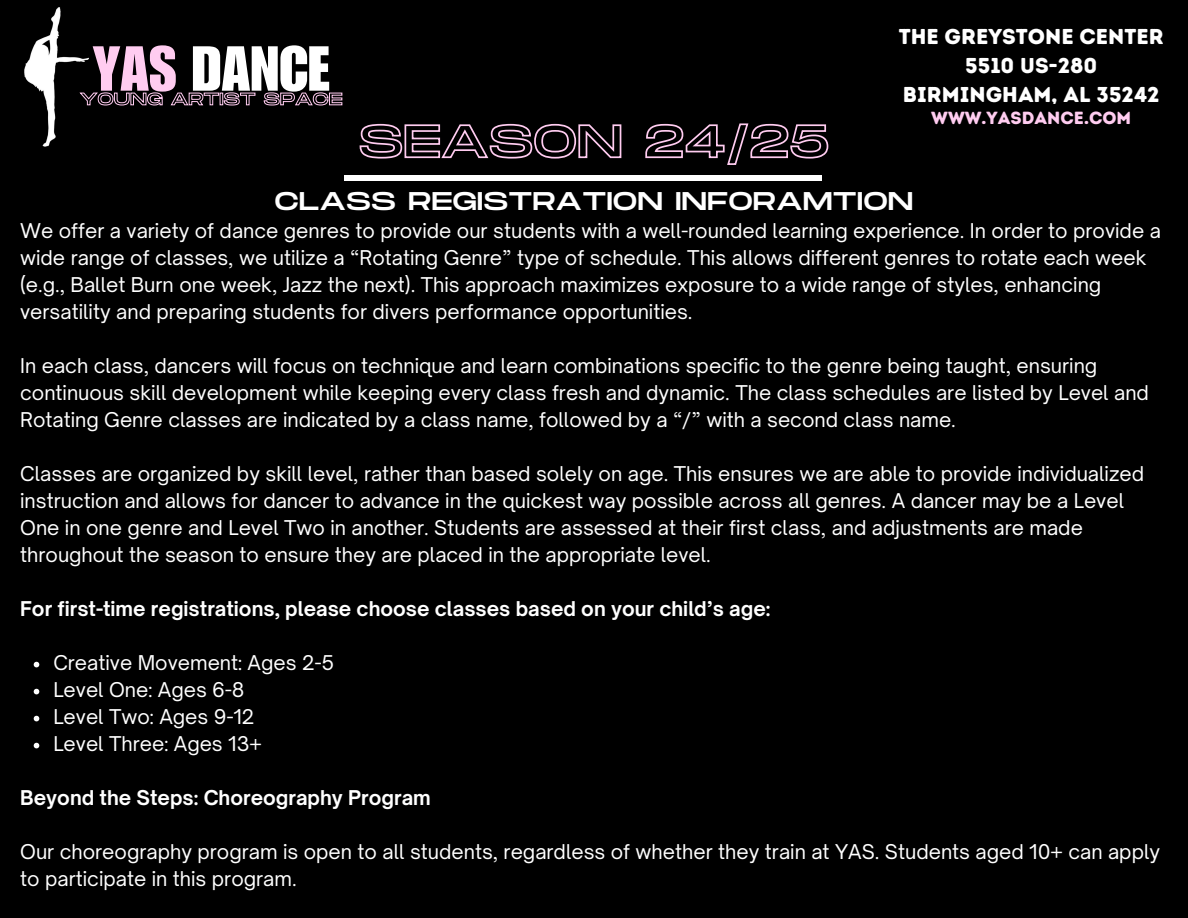
<style>
.page{position:relative;width:1188px;height:918px;background:#000}
.page>*{position:absolute;margin:0;border:0;box-sizing:border-box;transform-origin:0 0}
.t1{font:62.1px "Impact LT Std";color:#fff}
.t2{font:25.65px "Monument Extended";color:#fff}
.t3{font:21.6px/28.7px "Intro Rust Base";color:#fff;text-align:center}
.t4{font:19.5px/27px "Open Sauce One";color:#fff}
.t5{font:700 19.5px "Open Sauce One";color:#fff}
.t6{font:17.55px "Intro Rust Base";color:#ffccf0}
.s1{color:#ffccf0}
</style>
<div class="page">
<img style="left:24px;top:7px;width:65px;height:140px">
<svg style="left:79px;top:92px;width:264px;height:14px"></svg>
<div style="left:345px;top:175px;width:477px;height:6px;background:#fff"></div>
<svg style="left:359px;top:123px;width:470px;height:42px"></svg>
<svg style="left:34px;top:662px;width:5px;height:5px"></svg>
<svg style="left:34px;top:689px;width:5px;height:5px"></svg>
<svg style="left:34px;top:716px;width:5px;height:5px"></svg>
<svg style="left:34px;top:743px;width:5px;height:5px"></svg>
<p class="t1" style="left:93px;top:46px;width:239px"><span class="s1">YAS</span> DANCE</p>
<p class="t3" style="left:899px;top:23px;width:267px">THE GREYSTONE CENTER<br>5510 US-280<br>BIRMINGHAM, AL 35242</p>
<h1 class="t6" style="left:931px;top:107px;width:201px">WWW.YASDANCE.COM</h1>
<p class="t2" style="left:274px;top:186px;width:641px">CLASS REGISTRATION INFORAMTION</p>
<h3 class="t4" style="left:20px;top:217px;width:1142px">We offer a variety of dance genres to provide our students with a well-rounded learning experience. In order to provide a wide range of classes, we utilize a “Rotating Genre” type of schedule. This allows different genres to rotate each week (e.g., Ballet Burn one week, Jazz the next). This approach maximizes exposure to a wide range of styles, enhancing versatility and preparing students for divers performance opportunities.</h3>
<h6 class="t4" style="left:20px;top:352px;width:1130px">In each class, dancers will focus on technique and learn combinations specific to the genre being taught, ensuring continuous skill development while keeping every class fresh and dynamic. The class schedules are listed by Level and<br>Rotating Genre classes are indicated by a class name, followed by a “/” with a second class name.</h6>
<h6 class="t4" style="left:20px;top:460px;width:1125px">Classes are organized by skill level, rather than based solely on age. This ensures we are able to provide individualized instruction and allows for dancer to advance in the quickest way possible across all genres. A dancer may be a Level One in one genre and Level Two in another. Students are assessed at their first class, and adjustments are made throughout the season to ensure they are placed in the appropriate level.</h6>
<h6 class="t5" style="left:20px;top:596px;width:752px">For first-time registrations, please choose classes based on your child’s age:</h6>
<h5 class="t4" style="left:53px;top:649px;width:282px">Creative Movement: Ages 2-5</h5>
<p class="t4" style="left:53px;top:676px;width:193px">Level One: Ages 6-8</p>
<p class="t4" style="left:53px;top:703px;width:203px">Level Two: Ages 9-12</p>
<p class="t4" style="left:53px;top:730px;width:210px">Level Three: Ages 13+</p>
<p class="t5" style="left:20px;top:785px;width:412px">Beyond the Steps: Choreography Program</p>
<h5 class="t4" style="left:20px;top:838px;width:1141px">Our choreography program is open to all students, regardless of whether they train at YAS. Students aged 10+ can apply to participate in this program.</h5>
</div>
